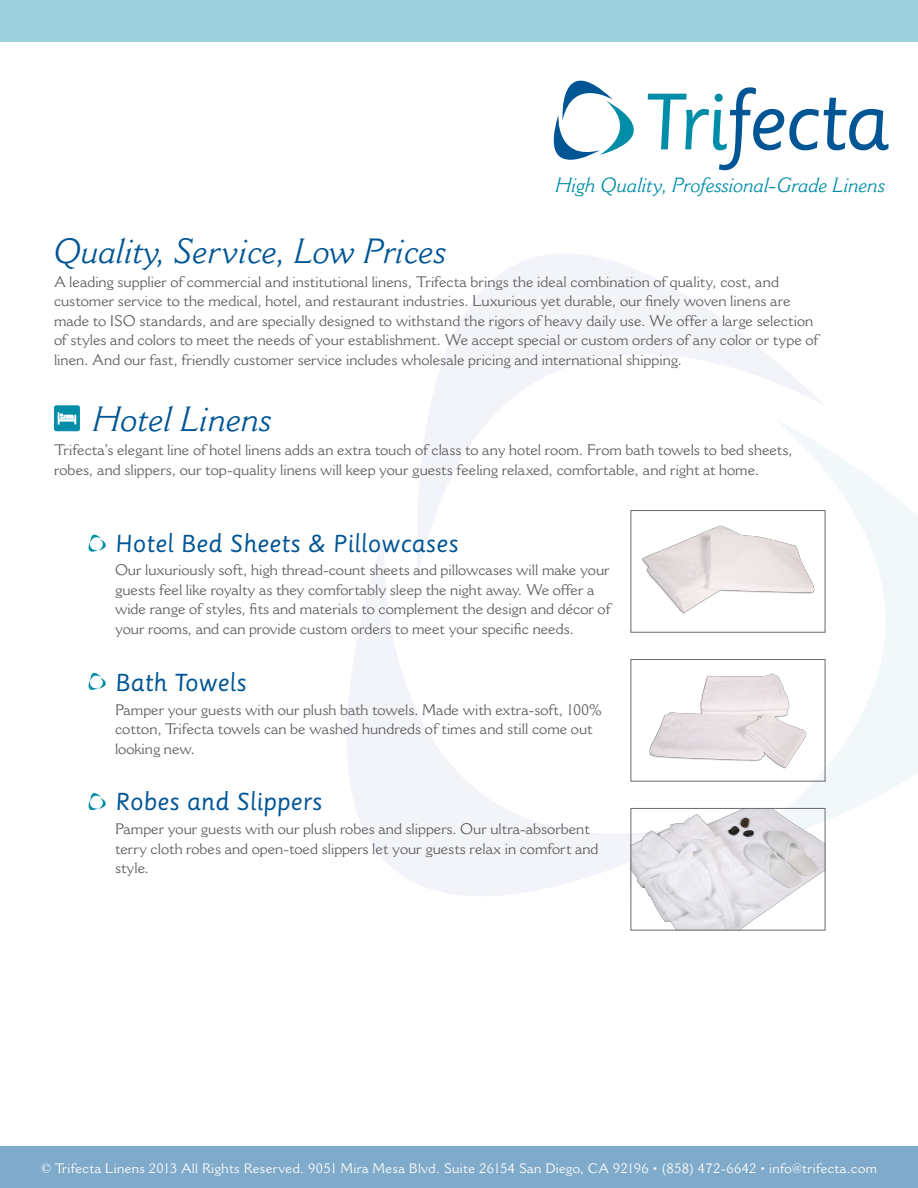
<style>
.page{position:relative;width:918px;height:1188px;background:#fff}
.page>*{position:absolute;margin:0;border:0;box-sizing:border-box;transform-origin:0 0}
.Headline_1{font:italic 34.5px "Cantoria";color:#005595}
.t1{font:24px "Sassoon Primary";color:#005595}
.t2{font:italic 20.25px "Cantoria";letter-spacing:-.015em;color:#008da8}
.New_Body_Copy{font:15px/19.5px "Cantoria";color:#5f5f62}
.t3{font:13.5px "Cantoria";letter-spacing:.025em;color:#fff}
</style>
<div class="page">
<svg style="left:347px;top:549px;width:374px;height:382px"></svg>
<svg style="left:718px;top:449px;width:200px;height:409px"></svg>
<svg style="left:380px;top:254px;width:447px;height:323px"></svg>
<div style="left:0;top:0;width:918px;height:41px;background:#9ad1dc"></div>
<svg style="left:553px;top:80px;width:335px;height:91px"></svg>
<div style="left:0;top:1147px;width:918px;height:41px;background:#80aaca"></div>
<img style="left:647px;top:661px;width:162px;height:118px">
<div style="left:631px;top:659px;width:194px;height:122px;border:1px solid #69696c"></div>
<img style="left:633px;top:810px;width:190px;height:118px">
<div style="left:631px;top:808px;width:194px;height:122px;border:1px solid #69696c"></div>
<img style="left:635px;top:512px;width:186px;height:118px">
<div style="left:631px;top:510px;width:194px;height:122px;border:1px solid #69696c"></div>
<svg style="left:88px;top:534px;width:18px;height:18px"></svg>
<svg style="left:88px;top:672px;width:18px;height:18px"></svg>
<svg style="left:88px;top:793px;width:18px;height:18px"></svg>
<div style="left:54px;top:405px;width:26px;height:26px;background:#008da8;border-radius:2px"></div>
<svg style="left:58px;top:412px;width:18px;height:13px"></svg>
<p class="t2" style="left:556px;top:173px;width:331px">High Quality, Professional-Grade Linens</p>
<p class="Headline_1" style="left:54px;top:230px;width:394px">Quality, Service, Low Prices</p>
<p class="New_Body_Copy" style="left:54px;top:272px;width:766px">A leading supplier of commercial and institutional linens, Trifecta brings the ideal combination of quality, cost, and customer service to the medical, hotel, and restaurant industries. Luxurious yet durable, our finely woven linens are made to ISO standards, and are specially designed to withstand the rigors of heavy daily use. We offer a large selection of styles and colors to meet the needs of your establishment. We accept special or custom orders of any color or type of linen. And our fast, friendly customer service includes wholesale pricing and international shipping.</p>
<p class="Headline_1" style="left:93px;top:399px;width:181px">Hotel Linens</p>
<p class="New_Body_Copy" style="left:54px;top:440px;width:740px">Trifecta’s elegant line of hotel linens adds an extra touch of class to any hotel room. From bath towels to bed sheets, robes, and slippers, our top-quality linens will keep your guests feeling relaxed, comfortable, and right at home.</p>
<p class="t1" style="left:115px;top:529px;width:345px">Hotel Bed Sheets &amp; Pillowcases</p>
<p class="New_Body_Copy" style="left:115px;top:560px;width:497px">Our luxuriously soft, high thread-count sheets and pillowcases will make your guests feel like royalty as they comfortably sleep the night away. We offer a wide range of styles, fits and materials to complement the design and décor of your rooms, and can provide custom orders to meet your specific needs.</p>
<p class="t1" style="left:115px;top:668px;width:133px">Bath Towels</p>
<p class="New_Body_Copy" style="left:115px;top:700px;width:488px">Pamper your guests with our plush bath towels. Made with extra-soft, 100% cotton, Trifecta towels can be washed hundreds of times and still come out looking new.</p>
<p class="t1" style="left:115px;top:788px;width:209px">Robes and Slippers</p>
<p class="New_Body_Copy" style="left:115px;top:819px;width:485px">Pamper your guests with our plush robes and slippers. Our ultra-absorbent terry cloth robes and open-toed slippers let your guests relax in comfort and style.</p>
<p class="t3" style="left:41px;top:1161px;width:837px">© Trifecta Linens 2013 All Rights Reserved. 9051 Mira Mesa Blvd. Suite 26154 San Diego, CA 92196 • (858) 472-6642 • info@trifecta.com</p>
</div>
